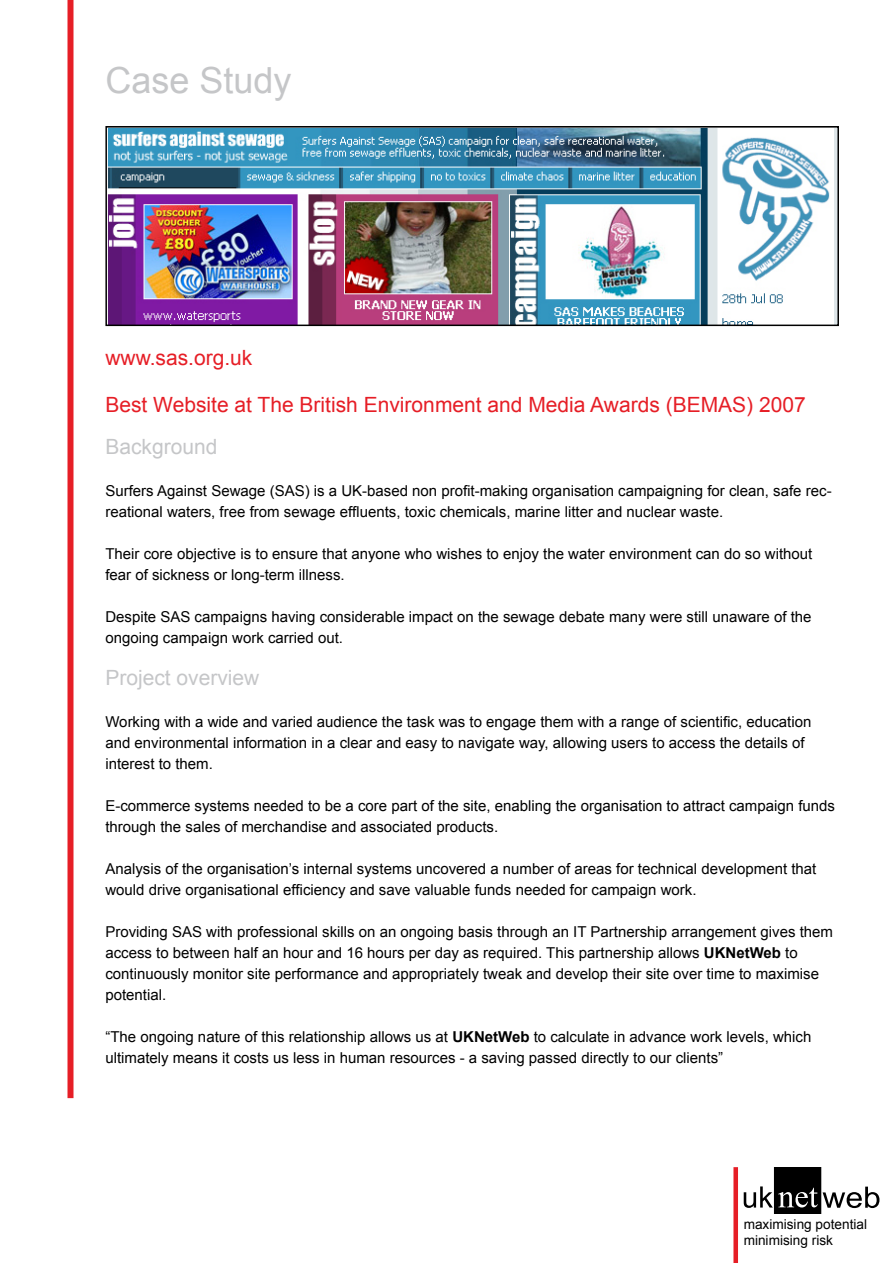
<style>
.page{position:relative;width:893px;height:1263px;background:#fff}
.page>*{position:absolute;margin:0;border:0;box-sizing:border-box;transform-origin:0 0}
.t1{font:36px "Arial";color:#c5c6c8}
.t2{font:21px/46.2px "Arial";color:#e61e26}
.t3{font:21px "Arial";color:#c5c6c8}
.t4{font:15px/21px "Arial";color:#000}
.t5{font:13.65px/16.4px "Arial";color:#000}
.s1{font-weight:700}
</style>
<div class="page">
<div style="left:68px;top:0;width:6px;height:1098px;background:#e61e26"></div>
<div style="left:733px;top:1167px;width:5px;height:96px;background:#e61e26"></div>
<div style="left:774px;top:1167px;width:47px;height:46px;background:#000"></div>
<svg style="left:744px;top:1186px;width:135px;height:22px"></svg>
<img style="left:108px;top:129px;width:728px;height:194px">
<div style="left:105px;top:126px;width:734px;height:200px;border:2px solid #000"></div>
<h1 class="t1" style="left:105px;top:57px;width:188px">Case Study</h1>
<h2 class="t2" style="left:105px;top:335px;width:702px">www.sas.org.uk<br>Best Website at The British Environment and Media Awards (BEMAS) 2007</h2>
<h2 class="t3" style="left:105px;top:432px;width:114px">Background</h2>
<p class="t4" style="left:105px;top:480px;width:728px">Surfers Against Sewage (SAS) is a UK-based non profit-making organisation campaigning for clean, safe rec&shy;reational waters, free from sewage effluents, toxic chemicals, marine litter and nuclear waste.</p>
<p class="t4" style="left:105px;top:543px;width:708px">Their core objective is to ensure that anyone who wishes to enjoy the water environment can do so without fear of sickness or long-term illness.</p>
<p class="t4" style="left:105px;top:606px;width:708px">Despite SAS campaigns having considerable impact on the sewage debate many were still unaware of the ongoing campaign work carried out.</p>
<h2 class="t3" style="left:105px;top:663px;width:156px">Project overview</h2>
<p class="t4" style="left:105px;top:711px;width:707px">Working with a wide and varied audience the task was to engage them with a range of scientific, education and environmental information in a clear and easy to navigate way, allowing users to access the details of interest to them.</p>
<p class="t4" style="left:105px;top:795px;width:731px">E-commerce systems needed to be a core part of the site, enabling the organisation to attract campaign funds through the sales of merchandise and associated products.</p>
<p class="t4" style="left:105px;top:858px;width:712px">Analysis of the organisation’s internal systems uncovered a number of areas for technical development that would drive organisational efficiency and save valuable funds needed for campaign work.</p>
<p class="t4" style="left:105px;top:921px;width:729px">Providing SAS with professional skills on an ongoing basis through an IT Partnership arrangement gives them access to between half an hour and 16 hours per day as required. This partnership allows <span class="s1">UKNetWeb</span> to continuously monitor site performance and appropriately tweak and develop their site over time to maximise potential.</p>
<p class="t4" style="left:105px;top:1026px;width:707px">“The ongoing nature of this relationship allows us at <span class="s1">UKNetWeb</span> to calculate in advance work levels, which ultimately means it costs us less in human resources - a saving passed directly to our clients”</p>
<p class="t5" style="left:744px;top:1216px;width:125px">maximising potential minimising risk</p>
</div>
